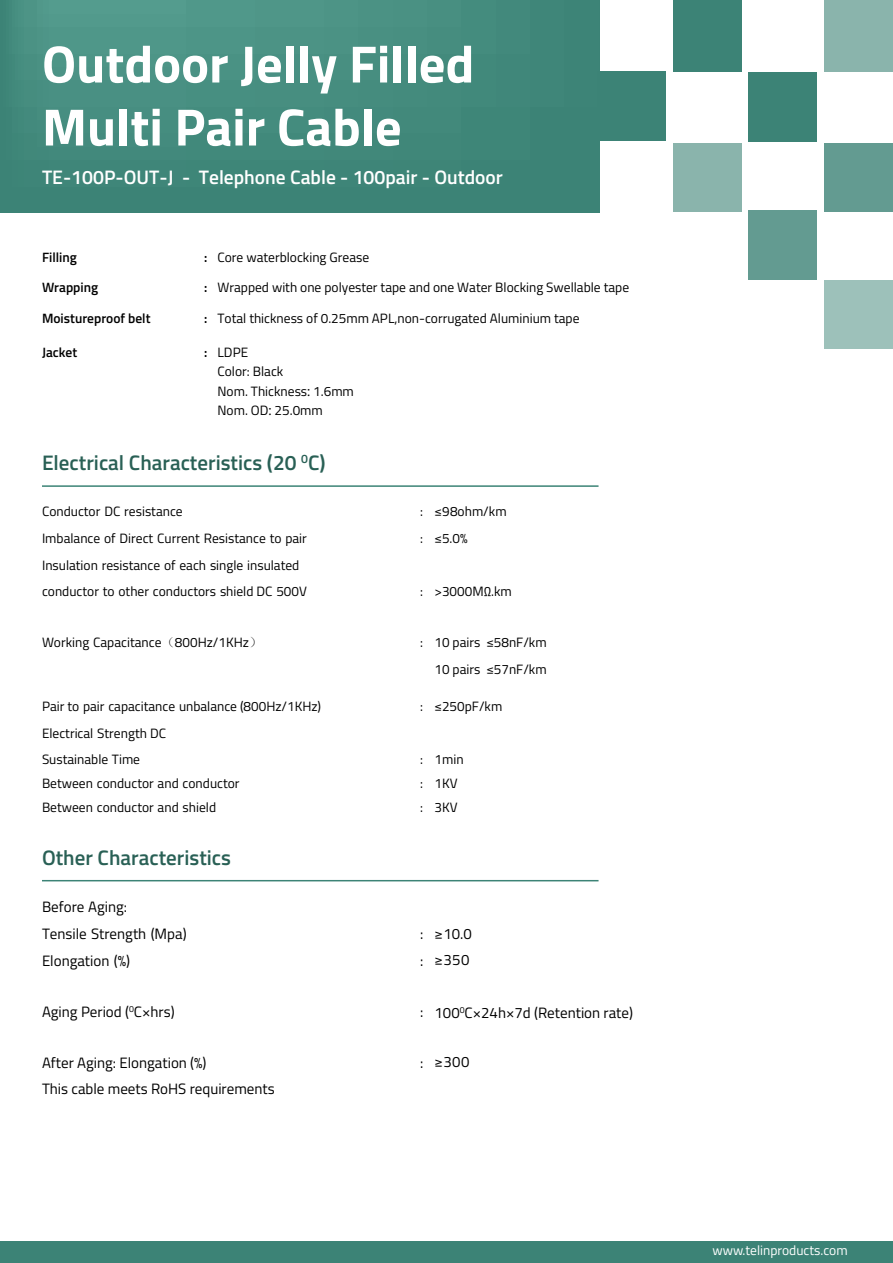
<style>
.page{position:relative;width:893px;height:1263px;background:#fff}
.page>*{position:absolute;margin:0;border:0;box-sizing:border-box;transform-origin:0 0}
.t1{font:700 52.5px/63px "Titillium Web";color:#fff}
.t2{font:600 21px "Titillium Web";color:#296055}
.t3{font:600 19.5px "Titillium Web";color:#fff}
.t4{font:15px/25.3px "Titillium Web";color:#000}
.t5{font:13.5px/19.5px "Titillium Web";color:#000}
.t6{font:600 13.5px "Titillium Web";color:#000}
.t7{font:13.5px "Titillium Web";color:#fff}
.s1{font-weight:600}
.s2{font-family:"Koz Go Pr 6 N"}
.s3{font-family:"Sim Sun"}
</style>
<div class="page">
<svg style="left:0;top:0;width:599px;height:213px;background:#438a7d"></svg>
<div style="left:0;top:1242px;width:893px;height:21px;background:#3c8376"></div>
<div style="left:824px;top:0;width:69px;height:72px;background:#8ab4ac"></div>
<div style="left:748px;top:72px;width:69px;height:69px;background:#3c8376"></div>
<div style="left:748px;top:210px;width:69px;height:69px;background:#639b91"></div>
<div style="left:673px;top:0;width:69px;height:72px;background:#3c8376"></div>
<div style="left:824px;top:143px;width:69px;height:69px;background:#639b91"></div>
<div style="left:824px;top:280px;width:69px;height:68px;background:#9dc1ba"></div>
<div style="left:673px;top:143px;width:69px;height:69px;background:#8ab4ac"></div>
<div style="left:597px;top:72px;width:69px;height:69px;background:#3c8376"></div>
<hr style="left:42px;top:485px;width:557px;height:2px;background:#3c8376">
<hr style="left:42px;top:880px;width:557px;height:1px;background:#3c8376">
<h1 class="t1" style="left:42px;top:30px;width:434px">Outdoor Jelly Filled<br>Multi Pair Cable</h1>
<h3 class="t3" style="left:42px;top:162px;width:462px">TE-100P-OUT-J - Telephone Cable - 100pair - Outdoor</h3>
<p class="t6" style="left:42px;top:247px;width:36px">Filling</p>
<p class="t5" style="left:204px;top:247px;width:167px"><span class="s1">:</span> Core waterblocking Grease</p>
<p class="t6" style="left:42px;top:278px;width:58px">Wrapping</p>
<p class="t5" style="left:204px;top:277px;width:427px"><span class="s1">:</span> Wrapped with one polyester tape and one Water Blocking Swellable tape</p>
<p class="t6" style="left:42px;top:308px;width:110px">Moistureproof belt</p>
<p class="t5" style="left:204px;top:308px;width:377px"><span class="s1">:</span> Total thickness of 0.25mm APL,non-corrugated Aluminium tape</p>
<p class="t6" style="left:42px;top:342px;width:37px">Jacket</p>
<p class="t5" style="left:218px;top:342px;width:138px;text-indent:-13px"><span class="s1">:</span> LDPE<br>Color: Black<br>Nom. Thickness<span class="s2">:</span> 1.6mm<br>Nom. OD<span class="s2">:</span> 25.0mm</p>
<h2 class="t2" style="left:42px;top:447px;width:285px">Electrical Characteristics (20 <sup>0</sup>C)</h2>
<p class="t5" style="left:42px;top:501px;width:142px">Conductor DC resistance</p>
<p class="t5" style="left:434px;top:497px;width:74px;line-height:27px;text-indent:-14px">: ≤98ohm/km ≤5.0%</p>
<p class="t5" style="left:42px;top:528px;width:266px">Imbalance of Direct Current Resistance to pair</p>
<p class="t5" style="left:420px;top:528px;width:4px">:</p>
<p class="t5" style="left:42px;top:552px;width:266px;line-height:25.5px">Insulation resistance of each single insulated conductor to other conductors shield DC 500V</p>
<p class="t5" style="left:434px;top:581px;width:79px">&gt;3000MΩ.km</p>
<p class="t5" style="left:420px;top:580px;width:4px">:</p>
<p class="t5" style="left:42px;top:631px;width:222px">Working Capacitance<span class="s3">（</span>800Hz/1KHz<span class="s3">）</span></p>
<p class="t5" style="left:420px;top:628px;width:128px;line-height:27px;text-align:right">: 10 pairs ≤58nF/km<br>10 pairs ≤57nF/km</p>
<p class="t5" style="left:434px;top:696px;width:69px">≤250pF/km</p>
<p class="t5" style="left:42px;top:696px;width:281px">Pair to pair capacitance unbalance (800Hz/1KHz)</p>
<p class="t5" style="left:420px;top:696px;width:4px">:</p>
<p class="t5" style="left:42px;top:720px;width:126px;line-height:25.5px">Electrical Strength DC<br>Sustainable Time</p>
<p class="t5" style="left:434px;top:749px;width:31px">1min</p>
<p class="t5" style="left:420px;top:748px;width:4px">:</p>
<p class="t5" style="left:42px;top:772px;width:199px">Between conductor and conductor</p>
<p class="t5" style="left:420px;top:773px;width:39px">: 1KV</p>
<p class="t5" style="left:42px;top:796px;width:176px">Between conductor and shield</p>
<p class="t5" style="left:420px;top:797px;width:39px">: 3KV</p>
<h2 class="t2" style="left:42px;top:842px;width:191px">Other Characteristics</h2>
<p class="t4" style="left:42px;top:893px;width:87px">Before Aging:</p>
<p class="t4" style="left:42px;top:920px;width:146px">Tensile Strength (Mpa)</p>
<p class="t4" style="left:420px;top:920px;width:5px">:</p>
<p class="t4" style="left:42px;top:947px;width:90px">Elongation (%)</p>
<p class="t4" style="left:420px;top:947px;width:5px">:</p>
<p class="t4" style="left:435px;top:920px;width:39px">≥10.0 ≥350</p>
<p class="t4" style="left:42px;top:999px;width:134px">Aging Period (<sup>0</sup>C×hrs)</p>
<p class="t4" style="left:420px;top:999px;width:5px">:</p>
<p class="t4" style="left:435px;top:999px;width:200px">100<sup>0</sup>C×24h×7d (Retention rate)</p>
<p class="t4" style="left:42px;top:1050px;width:166px">After Aging: Elongation (%)</p>
<p class="t4" style="left:420px;top:1048px;width:51px">: ≥300</p>
<p class="t4" style="left:42px;top:1076px;width:234px">This cable meets RoHS requirements</p>
<p class="t7" style="left:712px;top:1240px;width:137px">www.telinproducts.com</p>
</div>
